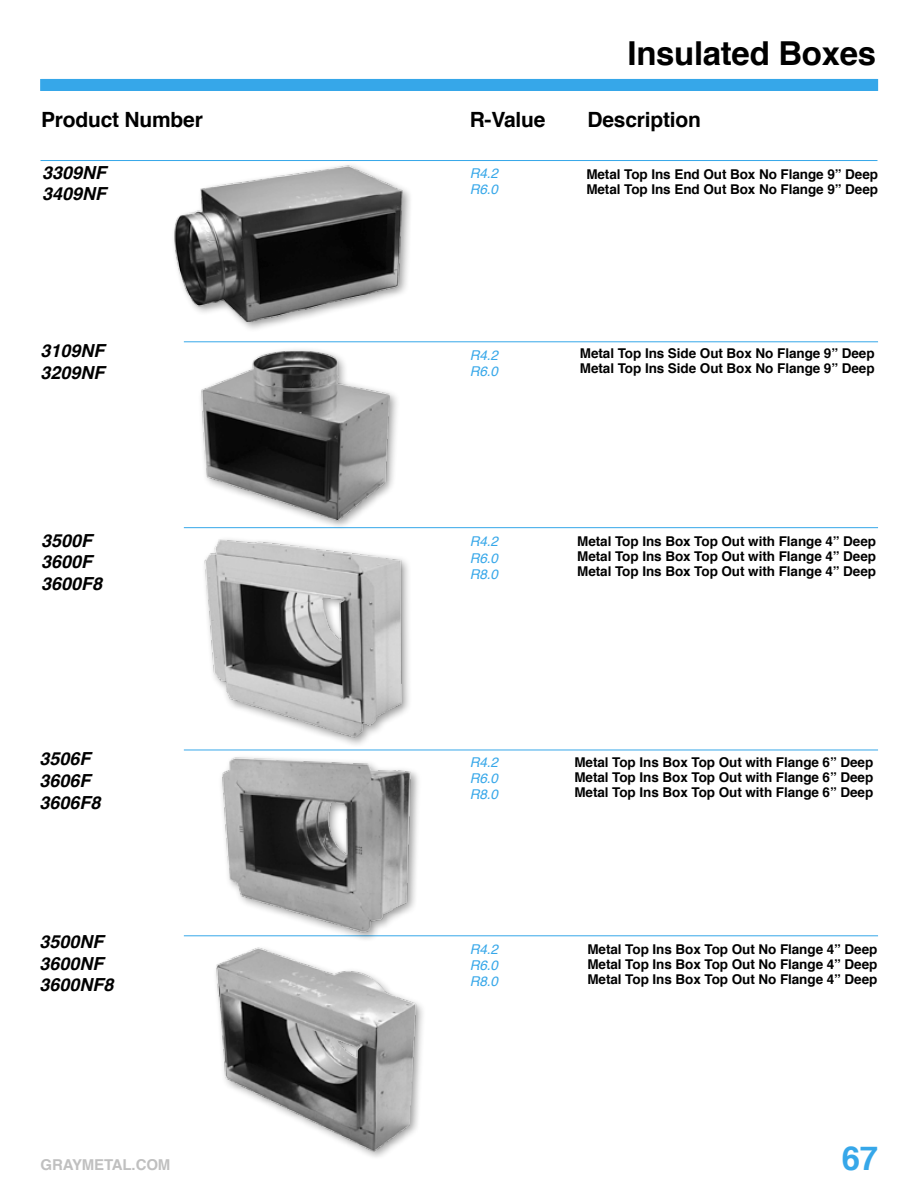
<style>
.page{position:relative;width:918px;height:1188px;background:#fff}
.page>*{position:absolute;margin:0;border:0;box-sizing:border-box;transform-origin:0 0}
.Catalog_Section{font:700 33px "Helvetica";letter-spacing:-.01em;color:#000}
.t1{font:700 33px "Helvetica";color:#36a7e9}
.Catalog_Section-2{font:700 21px "Helvetica";letter-spacing:-.01em;color:#000}
.Product_Number{font:italic 700 18px "Helvetica";color:#000}
.t2{font:700 15px "Helvetica";letter-spacing:-.01em;color:#c0c0c0}
.Additional_Info__Bla{font:700 13.5px "Helvetica";letter-spacing:-.005em;color:#000}
.Info__Blue_Italic{font:italic 13.5px "Helvetica";letter-spacing:-.005em;color:#36a7e9}
</style>
<div class="page">
<hr style="left:40px;top:160px;width:838px;height:1px;background:#36a7e9">
<div style="left:41px;top:79px;width:837px;height:12px;background:#36a7e9"></div>
<hr style="left:184px;top:527px;width:694px;height:1px;background:#36a7e9">
<hr style="left:184px;top:341px;width:694px;height:1px;background:#36a7e9">
<hr style="left:184px;top:750px;width:694px;height:1px;background:#36a7e9">
<hr style="left:184px;top:935px;width:694px;height:1px;background:#36a7e9">
<img style="left:204px;top:527px;width:283px;height:197px">
<img style="left:183px;top:341px;width:261px;height:195px">
<div style="left:170px;top:162px;width:243px;height:170px;background:#000;opacity:.4"></div>
<img style="left:170px;top:162px;width:243px;height:159px">
<img style="left:216px;top:954px;width:207px;height:203px">
<img style="left:183px;top:724px;width:302px;height:230px">
<p class="Catalog_Section" style="left:628px;top:27px;width:250px">Insulated Boxes</p>
<p class="Catalog_Section-2" style="left:41px;top:102px;width:163px">Product Number</p>
<p class="Catalog_Section-2" style="left:470px;top:102px;width:77px">R-Value</p>
<p class="Catalog_Section-2" style="left:587px;top:102px;width:115px">Description</p>
<p class="Product_Number" style="left:42px;top:158px;width:66px">3309NF</p>
<p class="Product_Number" style="left:42px;top:179px;width:66px">3409NF</p>
<p class="Product_Number" style="left:40px;top:336px;width:66px">3109NF</p>
<p class="Product_Number" style="left:40px;top:357px;width:66px">3209NF</p>
<p class="Product_Number" style="left:41px;top:526px;width:53px">3500F</p>
<p class="Product_Number" style="left:41px;top:547px;width:53px">3600F</p>
<p class="Product_Number" style="left:41px;top:569px;width:63px">3600F8</p>
<p class="Product_Number" style="left:40px;top:744px;width:53px">3506F</p>
<p class="Product_Number" style="left:40px;top:766px;width:53px">3606F</p>
<p class="Product_Number" style="left:40px;top:787px;width:63px">3606F8</p>
<p class="Product_Number" style="left:40px;top:927px;width:66px">3500NF</p>
<p class="Product_Number" style="left:40px;top:949px;width:66px">3600NF</p>
<p class="Product_Number" style="left:40px;top:970px;width:76px">3600NF8</p>
<p class="t2" style="left:40px;top:1153px;width:131px">GRAYMETAL.COM</p>
<p class="Info__Blue_Italic" style="left:470px;top:163px;width:30px">R4.2</p>
<p class="Info__Blue_Italic" style="left:470px;top:179px;width:30px">R6.0</p>
<p class="Info__Blue_Italic" style="left:470px;top:344px;width:30px">R4.2</p>
<p class="Info__Blue_Italic" style="left:470px;top:360px;width:30px">R6.0</p>
<p class="Info__Blue_Italic" style="left:470px;top:531px;width:30px">R4.2</p>
<p class="Info__Blue_Italic" style="left:470px;top:547px;width:30px">R6.0</p>
<p class="Info__Blue_Italic" style="left:470px;top:563px;width:30px">R8.0</p>
<p class="Info__Blue_Italic" style="left:470px;top:751px;width:30px">R4.2</p>
<p class="Info__Blue_Italic" style="left:470px;top:768px;width:30px">R6.0</p>
<p class="Info__Blue_Italic" style="left:470px;top:784px;width:30px">R8.0</p>
<p class="Info__Blue_Italic" style="left:470px;top:939px;width:30px">R4.2</p>
<p class="Info__Blue_Italic" style="left:470px;top:955px;width:30px">R6.0</p>
<p class="Info__Blue_Italic" style="left:470px;top:971px;width:30px">R8.0</p>
<p class="Additional_Info__Bla" style="left:586px;top:163px;width:293px">Metal Top Ins End Out Box No Flange 9” Deep</p>
<p class="Additional_Info__Bla" style="left:586px;top:178px;width:293px">Metal Top Ins End Out Box No Flange 9” Deep</p>
<p class="Additional_Info__Bla" style="left:580px;top:342px;width:296px">Metal Top Ins Side Out Box No Flange 9” Deep</p>
<p class="Additional_Info__Bla" style="left:580px;top:357px;width:296px">Metal Top Ins Side Out Box No Flange 9” Deep</p>
<p class="Additional_Info__Bla" style="left:577px;top:531px;width:300px">Metal Top Ins Box Top Out with Flange 4” Deep</p>
<p class="Additional_Info__Bla" style="left:577px;top:546px;width:300px">Metal Top Ins Box Top Out with Flange 4” Deep</p>
<p class="Additional_Info__Bla" style="left:577px;top:561px;width:300px">Metal Top Ins Box Top Out with Flange 4” Deep</p>
<p class="Additional_Info__Bla" style="left:574px;top:751px;width:300px">Metal Top Ins Box Top Out with Flange 6” Deep</p>
<p class="Additional_Info__Bla" style="left:574px;top:766px;width:300px">Metal Top Ins Box Top Out with Flange 6” Deep</p>
<p class="Additional_Info__Bla" style="left:574px;top:781px;width:300px">Metal Top Ins Box Top Out with Flange 6” Deep</p>
<p class="Additional_Info__Bla" style="left:587px;top:938px;width:291px">Metal Top Ins Box Top Out No Flange 4” Deep</p>
<p class="Additional_Info__Bla" style="left:587px;top:953px;width:291px">Metal Top Ins Box Top Out No Flange 4” Deep</p>
<p class="Additional_Info__Bla" style="left:587px;top:968px;width:291px">Metal Top Ins Box Top Out No Flange 4” Deep</p>
<h1 class="t1" style="left:842px;top:1132px;width:38px">67</h1>
</div>
